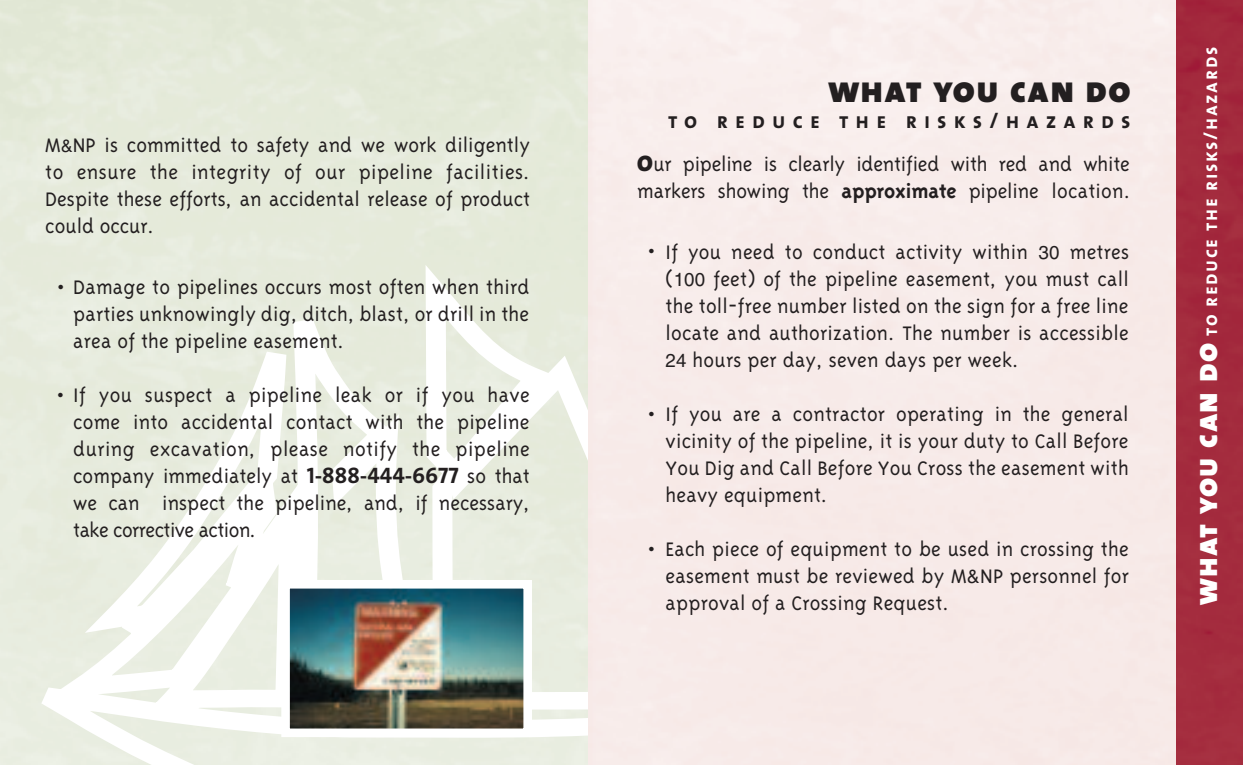
<style>
.page{position:relative;width:1243px;height:765px;background:#fff}
.page>*{position:absolute;margin:0;border:0;box-sizing:border-box;transform-origin:0 0}
.t1{font:37.5px "The Mix Black Caps";letter-spacing:.04em;color:#231f20;scale:.95 1}
.t2{font:300 22.5px/27px "Triplex";letter-spacing:.01em;color:#231f20;text-align:justify}
.t3{font:300 22.5px/27px "Triplex";letter-spacing:-.01em;color:#231f20}
.t4{font:22.5px "The Mix Bold Caps";letter-spacing:.335em;color:#231f20;scale:.95 1}
.t5{font:20px "The Mix Bold Caps";letter-spacing:.09em;color:#fff;scale:.95 1}
.s1{font-family:"Helvetica";font-weight:400;font-size:17.5px}
.s2{font-family:"The Mix Bold Caps";font-weight:400}
.s3{font-family:"The Mix Black Caps";font-weight:400}
.s4{font-weight:700}
.s5{font-family:"Helvetica";font-weight:400;font-size:18.75px}
.s6{font-family:"The Mix Black Caps";font-size:32.5px}
</style>
<div class="page">
<svg style="left:15px;top:267px;width:573px;height:498px"></svg>
<img style="left:291px;top:590px;width:231px;height:137px">
<div style="left:281px;top:580px;width:251px;height:157px;border:9px solid #fff"></div>
<div style="left:589px;top:0;width:653px;height:765px;background:#f7eae9"></div>
<div style="left:1176px;top:0;width:67px;height:765px;background:#a32b3d"></div>
<p class="t2" style="left:45px;top:131px;width:486px">M<span class="s1">&amp;</span>NP is committed to safety and we work diligently to ensure the integrity of our pipeline facilities.<br>Despite these efforts, an accidental release of product could occur.</p>
<p class="t2" style="left:73px;top:273px;width:458px;text-indent:-16px">• Damage to pipelines occurs most often when third parties unknowingly dig, ditch, blast, or drill in the area of the pipeline easement.</p>
<p class="t2" style="left:73px;top:381px;width:458px;text-indent:-16px">• If you suspect a pipeline leak or if you have come into accidental contact with the pipeline during excavation, please notify the pipeline company immediately at <span class="s2">1-888-444-6677</span> so that we can inspect the pipeline, and, if necessary, take corrective action.</p>
<h1 class="t1" style="left:828px;top:77px;width:319px">what you can do</h1>
<p class="t4" style="left:668px;top:112px;width:488px">to reduce the risks/hazards</p>
<p class="t3" style="left:637px;top:150px;width:494px"><span class="s3">O</span>ur pipeline is clearly identified with red and white markers showing the <span class="s4">approximate</span> pipeline location.</p>
<p class="t2" style="left:648px;top:239px;width:8px">•</p>
<p class="t2" style="left:648px;top:402px;width:8px">•</p>
<p class="t2" style="left:648px;top:537px;width:8px">•</p>
<p class="t2" style="left:665px;top:238px;width:465px">If you need to conduct activity within <span class="s5">30</span> metres (<span class="s5">100</span> feet) of the pipeline easement, you must call the toll-free number listed on the sign for a free line locate and authorization. The number is accessible <span class="s5">24</span> hours per day, seven days per week.</p>
<p class="t2" style="left:665px;top:400px;width:465px">If you are a contractor operating in the general vicinity of the pipeline, it is your duty to Call Before You Dig and Call Before You Cross the easement with heavy equipment.</p>
<p class="t2" style="left:665px;top:535px;width:465px">Each piece of equipment to be used in crossing the easement must be reviewed by M<span class="s5">&amp;</span>NP personnel for approval of a Crossing Request.</p>
<p class="t5" style="left:1203px;top:605px;width:589px;rotate:-90deg"><span class="s6">what you can do</span> to reduce the risks/hazards</p>
</div>
